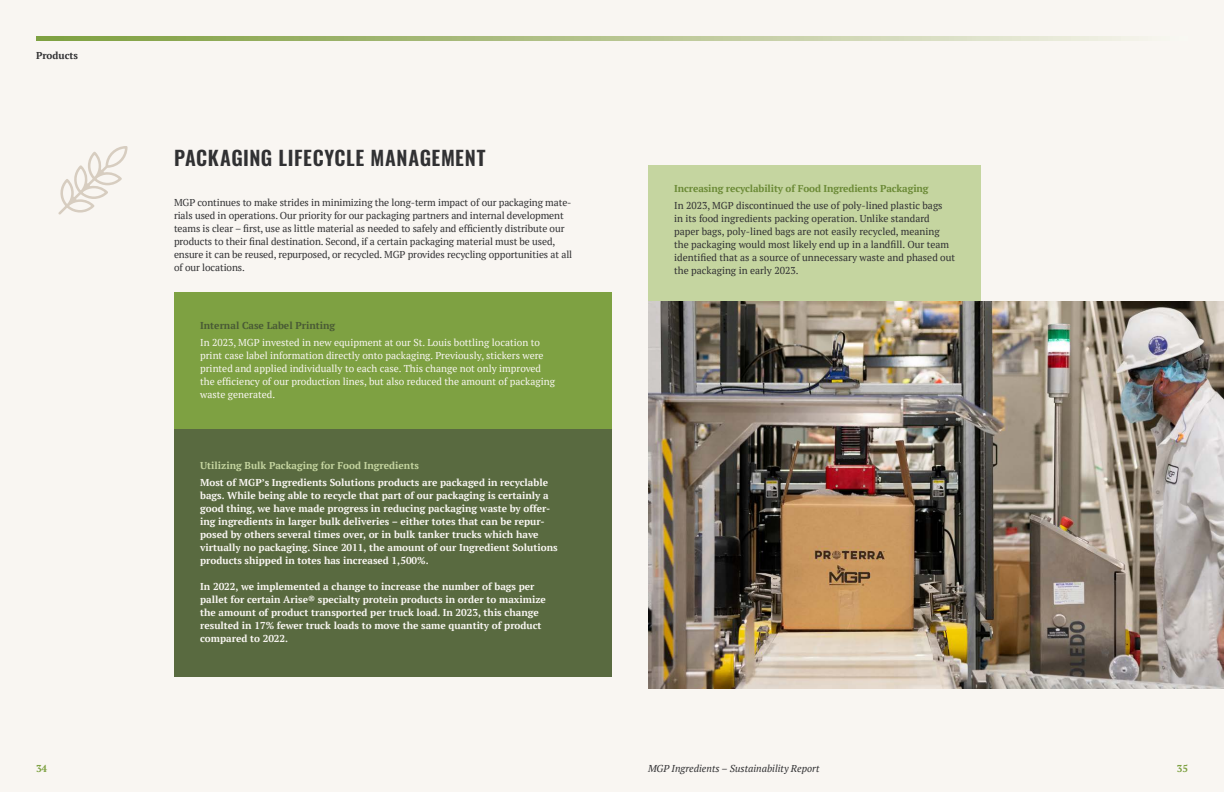
<style>
.page{position:relative;width:1224px;height:792px;background:#f9f6f2}
.page>*{position:absolute;margin:0;border:0;box-sizing:border-box;transform-origin:0 0}
.t1{font:600 20px "Oswald";letter-spacing:.025em;color:#313133}
.t2{font:10px/13px "PT Serif";letter-spacing:-.01em;color:#313133}
.t3{font:700 10px/13px "PT Serif";color:#f9f6f2}
.t4{font:10px/13px "PT Serif";color:#f9f6f2}
.t5{font:700 10px "PT Serif";letter-spacing:-.01em;color:#6b8a36}
.t6{font:700 10px "PT Serif";color:#c5d5a0}
.t7{font:italic 10px "PT Serif";color:#313133}
.t8{font:700 10px "PT Serif";color:#495a35}
.t9{font:700 10px "PT Serif";color:#313133}
.t10{font:700 10px "PT Serif";color:#7ea142}
</style>
<div class="page">
<div style="left:174px;top:429px;width:438px;height:247px;background:#596a40"></div>
<svg style="left:36px;top:36px;width:1089px;height:4px;background:#b5c48e"></svg>
<svg style="left:58px;top:146px;width:70px;height:69px"></svg>
<div style="left:648px;top:165px;width:333px;height:137px;background:#c5d5a0"></div>
<div style="left:174px;top:292px;width:438px;height:137px;background:#7ea142"></div>
<img style="left:648px;top:302px;width:576px;height:387px">
<p class="t9" style="left:36px;top:49px;width:44px">Products</p>
<p class="t1" style="left:174px;top:147px;width:313px">PACKAGING LIFECYCLE MANAGEMENT</p>
<p class="t2" style="left:174px;top:195px;width:400px">MGP continues to make strides in minimizing the long-term impact of our packaging mate&shy;rials used in operations. Our priority for our packaging partners and internal development teams is clear – first, use as little material as needed to safely and efficiently distribute our products to their final destination. Second, if a certain packaging material must be used, ensure it can be reused, repurposed, or recycled. MGP provides recycling opportunities at all of our locations.</p>
<p class="t8" style="left:200px;top:319px;width:137px">Internal Case Label Printing</p>
<p class="t4" style="left:200px;top:336px;width:356px">In 2023, MGP invested in new equipment at our St. Louis bottling location to print case label information directly onto packaging. Previously, stickers were printed and applied individually to each case. This change not only improved the efficiency of our production lines, but also reduced the amount of packaging waste generated.</p>
<p class="t6" style="left:200px;top:459px;width:220px">Utilizing Bulk Packaging for Food Ingredients</p>
<p class="t3" style="left:200px;top:476px;width:359px">Most of MGP’s Ingredients Solutions products are packaged in recyclable bags. While being able to recycle that part of our packaging is certainly a good thing, we have made progress in reducing packaging waste by offer&shy;ing ingredients in larger bulk deliveries – either totes that can be repur&shy;posed by others several times over, or in bulk tanker trucks which have virtually no packaging. Since 2011, the amount of our Ingredient Solutions products shipped in totes has increased 1,500%.</p>
<p class="t3" style="left:200px;top:580px;width:347px">In 2022, we implemented a change to increase the number of bags per pallet for certain Arise® specialty protein products in order to maximize the amount of product transported per truck load. In 2023, this change resulted in 17% fewer truck loads to move the same quantity of product compared to 2022.</p>
<p class="t5" style="left:674px;top:181px;width:256px">Increasing recyclability of Food Ingredients Packaging</p>
<p class="t2" style="left:674px;top:199px;width:283px">In 2023, MGP discontinued the use of poly-lined plastic bags<br>in its food ingredients packing operation. Unlike standard paper bags, poly-lined bags are not easily recycled, meaning the packaging would most likely end up in a landfill. Our team identified that as a source of unnecessary waste and phased out the packaging in early 2023.</p>
<p class="t10" style="left:36px;top:762px;width:13px">34</p>
<p class="t7" style="left:648px;top:762px;width:173px">MGP Ingredients – Sustainability Report</p>
<p class="t10" style="left:1177px;top:762px;width:13px">35</p>
</div>
